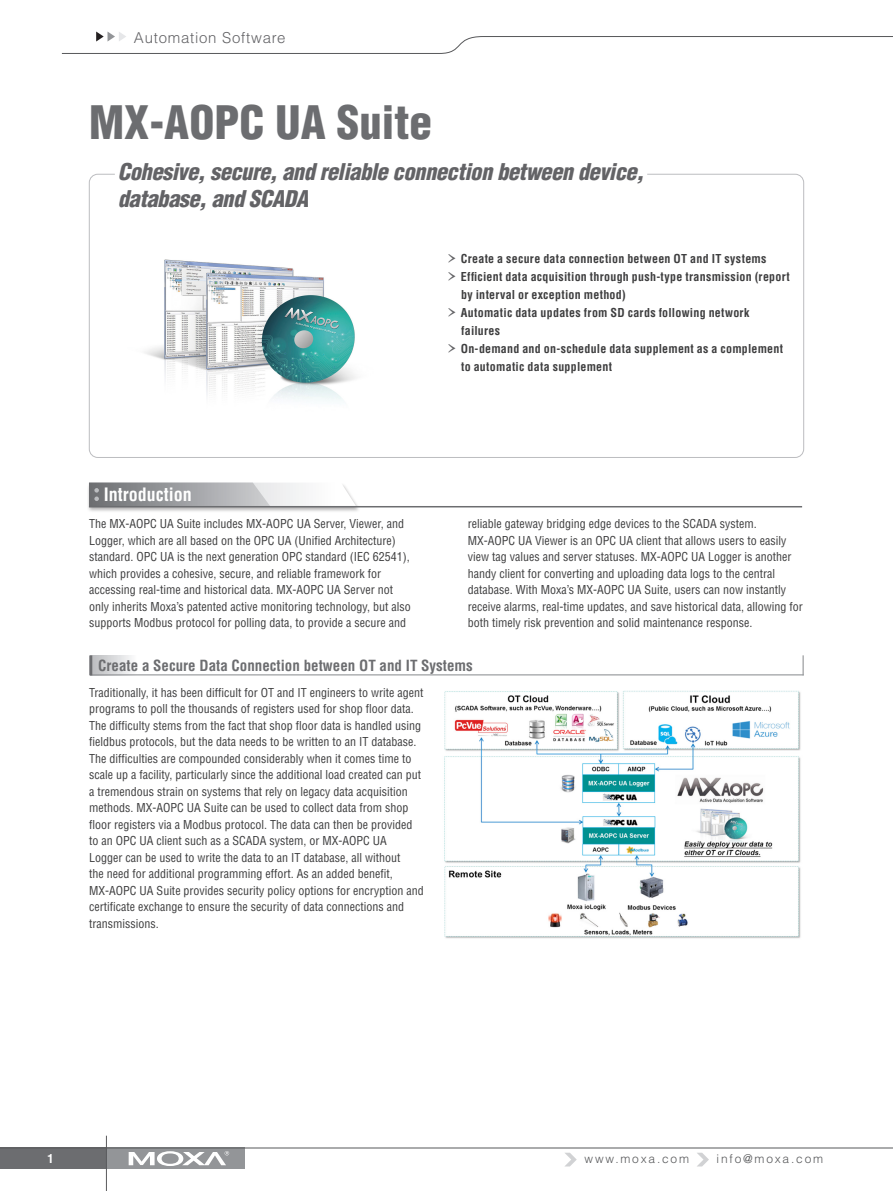
<style>
.page{position:relative;width:893px;height:1191px;background:#fff}
.page>*{position:absolute;margin:0;border:0;box-sizing:border-box;transform-origin:0 0}
.pro_name{font:900 condensed 45px "Helvetica";color:#6c6d70}
.pro_des{font:italic 900 condensed 22.5px/27px "Helvetica";letter-spacing:-.02em;color:#636366}
.topic{font:700 condensed 18px "Helvetica";color:#fff}
.t1{font:700 condensed 15px "Helvetica";color:#6c6d70}
.t2{font:300 15px "Helvetica";letter-spacing:.05em;color:#636366}
.body{font:condensed 12px/16.5px "Helvetica";color:#3e3e3f}
.t3{font:700 condensed 12px/18px "Helvetica";letter-spacing:.02em;color:#3e3e3f}
.t4{font:300 12px "Helvetica";letter-spacing:.15em;color:#57585a}
.t5{font:700 condensed 12px "Helvetica";color:#fff}
.s1{font-family:"Garamond Premr Pro";font-weight:400;font-stretch:normal;font-size:24px;color:#636366}
</style>
<div class="page">
<div style="left:0;top:1147px;width:106px;height:22px;background:#6c6d70"></div>
<div style="left:106px;top:1147px;width:138px;height:22px;background:#939598"></div>
<hr style="left:0;top:1147px;width:893px;height:1px;background:#57585a">
<svg style="left:129px;top:1151px;width:100px;height:15px"></svg>
<hr style="left:106px;top:1135px;width:1px;height:56px;background:#59595c">
<svg style="left:697px;top:1152px;width:12px;height:14px"></svg>
<svg style="left:565px;top:1152px;width:12px;height:14px"></svg>
<svg style="left:61px;top:32px;width:832px;height:22px"></svg>
<div style="left:89px;top:174px;width:715px;height:284px;background:#fff;border:1px solid #bcbdc0;border-radius:9px"></div>
<svg style="left:92px;top:655px;width:39px;height:19px"></svg>
<hr style="left:90px;top:674px;width:714px;height:1px;background:#939598">
<hr style="left:89px;top:655px;width:3px;height:20px;background:#6c6d70">
<hr style="left:802px;top:655px;width:2px;height:20px;background:#939598">
<div style="left:87px;top:482px;width:273px;height:31px;background:#231f20;opacity:.35"></div>
<svg style="left:89px;top:482px;width:267px;height:24px"></svg>
<hr style="left:89px;top:506px;width:713px;height:1px;background:#6c6d70">
<img style="left:144px;top:259px;width:212px;height:142px">
<img style="left:444px;top:690px;width:357px;height:249px">
<p class="t2" style="left:134px;top:29px;width:153px">Automation Software</p>
<p class="pro_name" style="left:89px;top:94px;width:344px">MX-AOPC UA Suite</p>
<p class="pro_des" style="left:118px;top:158px;width:528px">Cohesive, secure, and reliable connection between device, database, and SCADA</p>
<p class="topic" style="left:104px;top:483px;width:90px">Introduction</p>
<p class="t3" style="left:446px;top:249px;width:322px"><span class="s1">›</span> Create a secure data connection between OT and IT systems</p>
<p class="t3" style="left:461px;top:267px;width:330px;text-indent:-15px"><span class="s1">›</span> Efficient data acquisition through push-type transmission (report by interval or exception method)</p>
<p class="t3" style="left:461px;top:303px;width:290px;text-indent:-15px"><span class="s1">›</span> Automatic data updates from SD cards following network failures</p>
<p class="t3" style="left:461px;top:339px;width:324px;text-indent:-15px"><span class="s1">›</span> On-demand and on-schedule data supplement as a complement to automatic data supplement</p>
<p class="body" style="left:89px;top:515px;width:323px">The MX-AOPC UA Suite includes MX-AOPC UA Server, Viewer, and Logger, which are all based on the OPC UA (Unified Architecture) standard. OPC UA is the next generation OPC standard (IEC 62541), which provides a cohesive, secure, and reliable framework for accessing real-time and historical data. MX-AOPC UA Server not only inherits Moxa’s patented active monitoring technology, but also supports Modbus protocol for polling data, to provide a secure and</p>
<p class="t1" style="left:98px;top:656px;width:376px">Create a Secure Data Connection between OT and IT Systems</p>
<p class="body" style="left:468px;top:515px;width:337px">reliable gateway bridging edge devices to the SCADA system.<br>MX-AOPC UA Viewer is an OPC UA client that allows users to easily view tag values and server statuses. MX-AOPC UA Logger is another handy client for converting and uploading data logs to the central database. With Moxa’s MX-AOPC UA Suite, users can now instantly receive alarms, real-time updates, and save historical data, allowing for both timely risk prevention and solid maintenance response.</p>
<p class="body" style="left:89px;top:684px;width:336px">Traditionally, it has been difficult for OT and IT engineers to write agent programs to poll the thousands of registers used for shop floor data.<br>The difficulty stems from the fact that shop floor data is handled using fieldbus protocols, but the data needs to be written to an IT database.<br>The difficulties are compounded considerably when it comes time to scale up a facility, particularly since the additional load created can put a tremendous strain on systems that rely on legacy data acquisition methods. MX-AOPC UA Suite can be used to collect data from shop floor registers via a Modbus protocol. The data can then be provided to an OPC UA client such as a SCADA system, or MX-AOPC UA<br>Logger can be used to write the data to an IT database, all without<br>the need for additional programming effort. As an added benefit, MX-AOPC UA Suite provides security policy options for encryption and certificate exchange to ensure the security of data connections and transmissions.</p>
<p class="t5" style="left:47px;top:1151px;width:8px">1</p>
<p class="t4" style="left:585px;top:1151px;width:106px">www.moxa.com</p>
<p class="t4" style="left:717px;top:1151px;width:108px">info@moxa.com</p>
</div>
